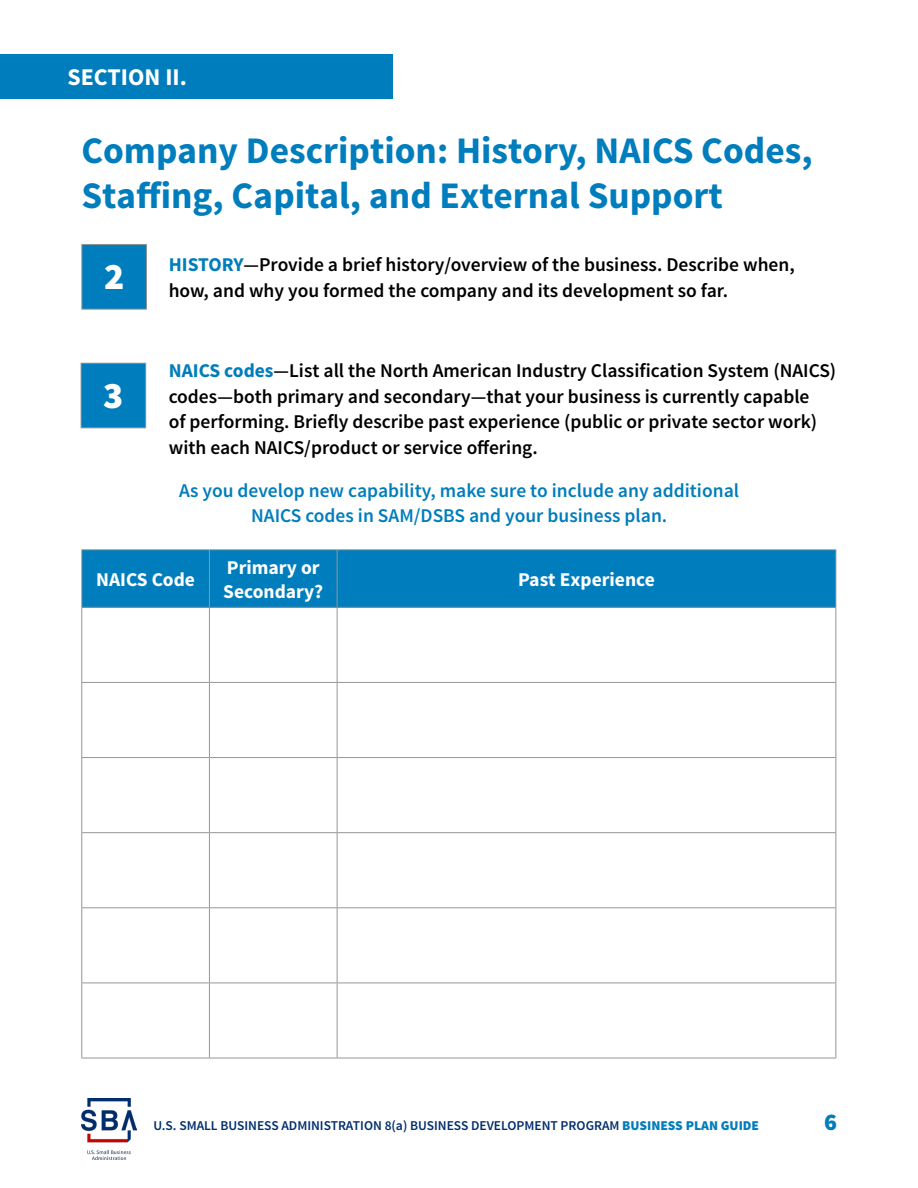
<style>
.page{position:relative;width:918px;height:1188px;background:#fff}
.page>*{position:absolute;margin:0;border:0;box-sizing:border-box;transform-origin:0 0}
.t1{font:700 37.5px/45px "Source Sans Pro";color:#007dbc}
.t2{font:900 37.5px "Source Sans Pro";color:#fff}
.t3{font:700 24px "Source Sans Pro";color:#fff}
.t4{font:900 24px "Source Sans Pro";color:#007dbc}
.t5{font:600 19.5px/25.5px "Source Sans Pro";color:#000}
.t6{font:600 19.5px/25.5px "Source Sans Pro";color:#007dbc;text-align:center}
.t7{font:700 19.5px/23.4px "Source Sans Pro";color:#fff}
.t8{font:600 13.5px "Source Sans Pro";color:#002e6d}
.s1{font-weight:700;color:#007dbc}
.s2{font-weight:900;color:#007dbc}
</style>
<div class="page">
<img style="left:81px;top:1099px;width:55px;height:60px">
<div style="left:0;top:54px;width:392px;height:45px;background:#007dbc"></div>
<div style="left:82px;top:245px;width:64px;height:64px;background:#007dbc"></div>
<div style="left:81px;top:244px;width:66px;height:66px;border:1px solid #969696"></div>
<div style="left:81px;top:363px;width:65px;height:65px;background:#007dbc"></div>
<div style="left:81px;top:363px;width:65px;height:65px;border:1px solid #969696"></div>
<hr style="left:81px;top:908px;width:1px;height:75px;background:#969696">
<hr style="left:209px;top:908px;width:1px;height:75px;background:#969696">
<hr style="left:337px;top:908px;width:1px;height:75px;background:#969696">
<hr style="left:836px;top:908px;width:1px;height:75px;background:#969696">
<hr style="left:81px;top:983px;width:128px;height:1px;background:#969696">
<hr style="left:81px;top:983px;width:1px;height:75px;background:#969696">
<hr style="left:209px;top:983px;width:128px;height:1px;background:#969696">
<hr style="left:209px;top:983px;width:1px;height:75px;background:#969696">
<hr style="left:337px;top:983px;width:499px;height:1px;background:#969696">
<hr style="left:337px;top:983px;width:1px;height:75px;background:#969696">
<hr style="left:836px;top:983px;width:1px;height:75px;background:#969696">
<hr style="left:81px;top:1058px;width:128px;height:1px;background:#969696">
<hr style="left:209px;top:1058px;width:128px;height:1px;background:#969696">
<hr style="left:337px;top:1058px;width:499px;height:1px;background:#969696">
<div style="left:82px;top:550px;width:127px;height:57px;background:#007dbc"></div>
<div style="left:209px;top:550px;width:128px;height:57px;background:#007dbc"></div>
<div style="left:337px;top:550px;width:499px;height:57px;background:#007dbc"></div>
<hr style="left:81px;top:549px;width:128px;height:1px;background:#969696">
<hr style="left:81px;top:550px;width:1px;height:57px;background:#969696">
<hr style="left:209px;top:549px;width:128px;height:1px;background:#969696">
<hr style="left:209px;top:550px;width:1px;height:57px;background:#969696">
<hr style="left:337px;top:549px;width:499px;height:1px;background:#969696">
<hr style="left:337px;top:550px;width:1px;height:57px;background:#969696">
<hr style="left:836px;top:550px;width:1px;height:57px;background:#969696">
<hr style="left:81px;top:607px;width:128px;height:1px;background:#969696">
<hr style="left:81px;top:608px;width:1px;height:74px;background:#969696">
<hr style="left:209px;top:607px;width:128px;height:1px;background:#969696">
<hr style="left:209px;top:608px;width:1px;height:74px;background:#969696">
<hr style="left:337px;top:607px;width:499px;height:1px;background:#969696">
<hr style="left:337px;top:608px;width:1px;height:74px;background:#969696">
<hr style="left:836px;top:608px;width:1px;height:74px;background:#969696">
<hr style="left:81px;top:682px;width:128px;height:1px;background:#969696">
<hr style="left:81px;top:683px;width:1px;height:74px;background:#969696">
<hr style="left:209px;top:682px;width:128px;height:1px;background:#969696">
<hr style="left:209px;top:683px;width:1px;height:74px;background:#969696">
<hr style="left:337px;top:682px;width:499px;height:1px;background:#969696">
<hr style="left:337px;top:683px;width:1px;height:74px;background:#969696">
<hr style="left:836px;top:683px;width:1px;height:74px;background:#969696">
<hr style="left:81px;top:757px;width:128px;height:1px;background:#969696">
<hr style="left:81px;top:758px;width:1px;height:74px;background:#969696">
<hr style="left:209px;top:757px;width:128px;height:1px;background:#969696">
<hr style="left:209px;top:758px;width:1px;height:74px;background:#969696">
<hr style="left:337px;top:757px;width:499px;height:1px;background:#969696">
<hr style="left:337px;top:758px;width:1px;height:74px;background:#969696">
<hr style="left:836px;top:758px;width:1px;height:74px;background:#969696">
<hr style="left:81px;top:832px;width:128px;height:1px;background:#969696">
<hr style="left:81px;top:833px;width:1px;height:74px;background:#969696">
<hr style="left:209px;top:832px;width:128px;height:1px;background:#969696">
<hr style="left:209px;top:833px;width:1px;height:74px;background:#969696">
<hr style="left:337px;top:832px;width:499px;height:1px;background:#969696">
<hr style="left:337px;top:833px;width:1px;height:74px;background:#969696">
<hr style="left:836px;top:833px;width:1px;height:74px;background:#969696">
<hr style="left:81px;top:907px;width:128px;height:1px;background:#969696">
<hr style="left:209px;top:907px;width:128px;height:1px;background:#969696">
<hr style="left:337px;top:907px;width:499px;height:1px;background:#969696">
<p class="t3" style="left:68px;top:62px;width:121px">SECTION II.</p>
<h1 class="t1" style="left:81px;top:130px;width:733px">Company Description: History, NAICS Codes,<br>Staffing, Capital, and External Support</h1>
<h1 class="t2" style="left:104px;top:253px;width:22px">2</h1>
<p class="t5" style="left:169px;top:253px;width:627px"><span class="s1">HISTORY</span>—Provide a brief history/overview of the business. Describe when, how, and why you formed the company and its development so far.</p>
<h1 class="t2" style="left:103px;top:371px;width:22px">3</h1>
<p class="t5" style="left:169px;top:359px;width:669px"><span class="s1">NAICS codes</span>—List all the North American Industry Classification System (NAICS) codes—both primary and secondary—that your business is currently capable<br>of performing. Briefly describe past experience (public or private sector work) with each NAICS/product or service offering.</p>
<p class="t6" style="left:179px;top:478px;width:561px">As you develop new capability, make sure to include any additional<br>NAICS codes in SAM/DSBS and your business plan.</p>
<p class="t7" style="left:96px;top:568px;width:100px">NAICS Code</p>
<p class="t7" style="left:223px;top:557px;width:102px">Primary or<br>Secondary?</p>
<p class="t7" style="left:518px;top:568px;width:138px">Past Experience</p>
<p class="t8" style="left:153px;top:1117px;width:607px">U.S. SMALL BUSINESS ADMINISTRATION 8(a) BUSINESS DEVELOPMENT PROGRAM <span class="s2">BUSINESS PLAN GUIDE</span></p>
<p class="t4" style="left:824px;top:1106px;width:14px">6</p>
</div>
